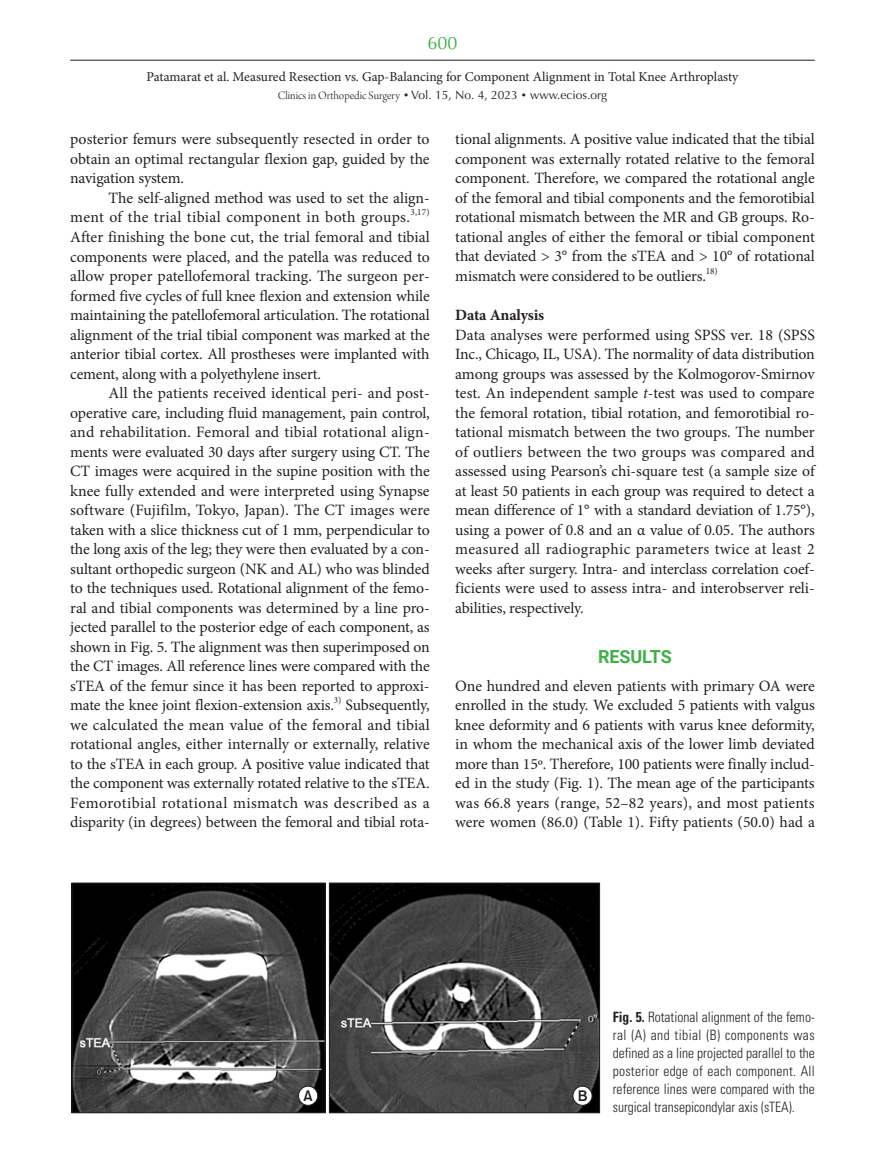
<style>
.page{position:relative;width:885px;height:1170px;background:#fff}
.page>*{position:absolute;margin:0;border:0;box-sizing:border-box;transform-origin:0 0}
.t1{font:700 18px "Roboto";letter-spacing:-.01em;color:#40ae49}
.t2{font:18px "Optima LT Std";color:#40ae49}
.t3{font:15.75px/19.5px "Minion Pro";letter-spacing:-.005em;color:#231f20;text-align:justify}
.t4{font:700 15.75px "Minion Pro";letter-spacing:-.01em;color:#231f20}
.t5{font:15px "Gothic 725 BT Bold A";color:#231f20}
.t6{font:300 condensed 14.25px/18px "Univers LT Std";color:#231f20;text-align:justify;scale:.95 1}
.t7{font:13.5px "Minion Pro";color:#231f20}
.t8{font:12px "Optima LT Std";color:#231f20}
.t9{font:9.15px "Minion Pro";color:#231f20}
.s1{font-family:"Arno Pro Light Display"}
.s2{font-size:9px}
.s3{font-style:italic}
.s4{font-weight:700}
</style>
<div class="page">
<hr style="left:70px;top:60px;width:744px;height:1px;background:#231f20">
<svg style="left:72px;top:882px;width:528px;height:231px;background:#464646"></svg>
<p class="t2" style="left:427px;top:32px;width:32px">600</p>
<p class="t7" style="left:146px;top:68px;width:593px">Patamarat et al. Measured Resection vs. Gap-Balancing for Component Alignment in Total Knee Arthroplasty</p>
<p class="t8" style="left:278px;top:88px;width:331px"><span class="s1">Clinics in Orthopedic Surgery</span> <span class="s2">•</span> Vol. 15, No. 4, 2023 <span class="s2">•</span> www.ecios.org</p>
<p class="t3" style="left:70px;top:130px;width:361px">posterior femurs were subsequently resected in order to obtain an optimal rectangular flexion gap, guided by the navigation system.</p>
<p class="t3" style="left:70px;top:188px;width:361px;text-indent:38px">The self-aligned method was used to set the align&shy;ment of the trial tibial component in both groups.</p>
<p class="t3" style="left:455px;top:130px;width:361px">tional alignments. A positive value indicated that the tibial component was externally rotated relative to the femoral component. Therefore, we compared the rotational angle of the femoral and tibial components and the femorotibial rotational mismatch between the MR and GB groups. Ro&shy;tational angles of either the femoral or tibial component that deviated &gt; 3° from the sTEA and &gt; 10° of rotational mismatch were considered to be outliers.</p>
<p class="t9" style="left:410px;top:206px;width:21px">3,17)</p>
<p class="t3" style="left:70px;top:227px;width:361px">After finishing the bone cut, the trial femoral and tibial components were placed, and the patella was reduced to allow proper patellofemoral tracking. The surgeon per&shy;formed five cycles of full knee flexion and extension while maintaining the patellofemoral articulation. The rotational alignment of the trial tibial component was marked at the anterior tibial cortex. All prostheses were implanted with cement, along with a polyethylene insert.</p>
<p class="t3" style="left:70px;top:383px;width:361px;text-indent:38px">All the patients received identical peri- and post&shy;operative care, including fluid management, pain control, and rehabilitation. Femoral and tibial rotational align&shy;ments were evaluated 30 days after surgery using CT. The CT images were acquired in the supine position with the knee fully extended and were interpreted using Synapse software (Fujifilm, Tokyo, Japan). The CT images were taken with a slice thickness cut of 1 mm, perpendicular to the long axis of the leg; they were then evaluated by a con&shy;sultant orthopedic surgeon (NK and AL) who was blinded to the techniques used. Rotational alignment of the femo&shy;ral and tibial components was determined by a line pro&shy;jected parallel to the posterior edge of each component, as shown in Fig. 5. The alignment was then superimposed on the CT images. All reference lines were compared with the sTEA of the femur since it has been reported to approxi&shy;mate the knee joint flexion-extension axis.</p>
<p class="t9" style="left:705px;top:264px;width:13px">18)</p>
<p class="t4" style="left:455px;top:304px;width:91px">Data Analysis</p>
<p class="t3" style="left:455px;top:325px;width:361px">Data analyses were performed using SPSS ver. 18 (SPSS Inc., Chicago, IL, USA). The normality of data distribution among groups was assessed by the Kolmogorov-Smirnov test. An independent sample <span class="s3">t</span>-test was used to compare the femoral rotation, tibial rotation, and femorotibial ro&shy;tational mismatch between the two groups. The number of outliers between the two groups was compared and assessed using Pearson’s chi-square test (a sample size of at least 50 patients in each group was required to detect a mean difference of 1° with a standard deviation of 1.75°), using a power of 0.8 and an α value of 0.05. The authors measured all radiographic parameters twice at least 2 weeks after surgery. Intra- and interclass correlation coef&shy;ficients were used to assess intra- and interobserver reli&shy;abilities, respectively.</p>
<p class="t1" style="left:598px;top:644px;width:75px">RESULTS</p>
<p class="t3" style="left:455px;top:676px;width:361px">One hundred and eleven patients with primary OA were enrolled in the study. We excluded 5 patients with valgus knee deformity and 6 patients with varus knee deformity, in whom the mechanical axis of the lower limb deviated more than 15º. Therefore, 100 patients were finally includ&shy;ed in the study (Fig. 1). The mean age of the participants was 66.8 years (range, 52–82 years), and most patients were women (86.0) (Table 1). Fifty patients (50.0) had a</p>
<p class="t9" style="left:334px;top:693px;width:9px">3)</p>
<p class="t3" style="left:70px;top:695px;width:361px;text-indent:275px">Subsequently, we calculated the mean value of the femoral and tibial rotational angles, either internally or externally, relative to the sTEA in each group. A positive value indicated that the component was externally rotated relative to the sTEA.<br>Femorotibial rotational mismatch was described as a disparity (in degrees) between the femoral and tibial rota-</p>
<p class="t5" style="left:303px;top:1086px;width:11px">A</p>
<p class="t5" style="left:577px;top:1086px;width:11px">B</p>
<p class="t6" style="left:612px;top:1007px;width:214px"><span class="s4">Fig. 5.</span> Rotational alignment of the femo&shy;ral (A) and tibial (B) components was defined as a line projected parallel to the posterior edge of each component. All reference lines were compared with the surgical transepicondylar axis (sTEA).</p>
</div>
